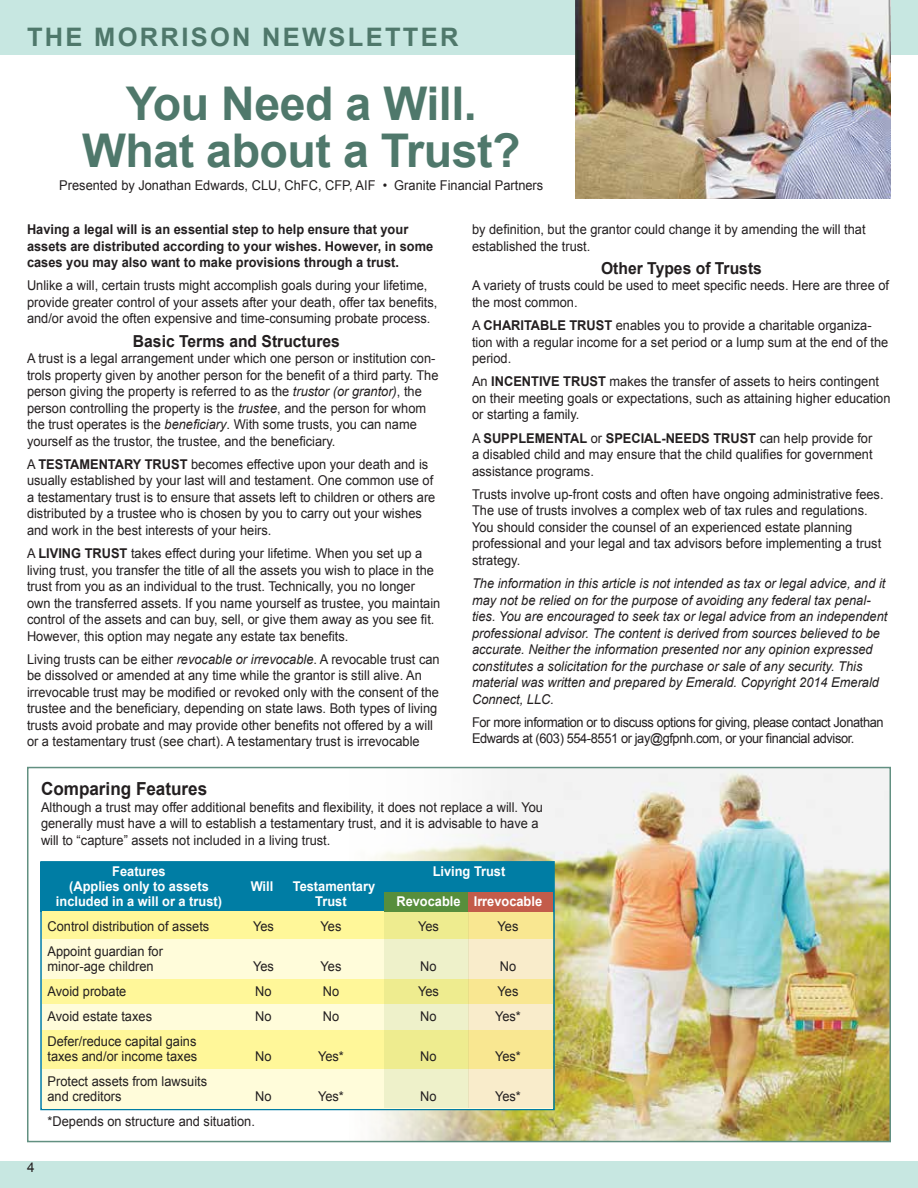
<style>
.page{position:relative;width:918px;height:1188px;background:#fff}
.page>*{position:absolute;margin:0;border:0;box-sizing:border-box;transform-origin:0 0}
.t1{font:700 46.5px/46.5px "Arial";letter-spacing:-.01em;color:#4f786b;text-align:center}
.t2{font:700 25.5px "Arial";letter-spacing:.09em;color:#4f786b}
.t3{font:700 18px "Arial";color:#231f20;scale:.95 1}
.t4{font:700 16.5px "Arial";color:#231f20;scale:.95 1}
.t5{font:13.5px/16.5px "Arial";color:#231f20;scale:.95 1}
.t6{font:italic 13.5px/16.5px "Arial";color:#231f20;scale:.95 1}
.t7{font:700 13.5px/16.5px "Arial";color:#231f20;scale:.95 1}
.t8{font:13.5px/16.5px "Arial";letter-spacing:-.03em;color:#231f20;scale:.95 1}
.t9{font:700 13.5px "Arial";color:#fff;scale:.95 1}
.t10{font:13.5px "Arial";color:#231f20}
.s1{font-style:italic}
.s2{font-weight:700}
</style>
<div class="page">
<img style="left:334px;top:770px;width:554px;height:369px">
<div style="left:27px;top:767px;width:864px;height:375px;border:2px solid #629081"></div>
<div style="left:0;top:1161px;width:918px;height:27px;background:#c7e7e1"></div>
<div style="left:0;top:0;width:918px;height:55px;background:#c7e7e1"></div>
<img style="left:576px;top:0;width:315px;height:199px">
<div style="left:40px;top:862px;width:514px;height:50px;background:#007da4"></div>
<div style="left:42px;top:912px;width:511px;height:28px;background:#fff799"></div>
<div style="left:42px;top:979px;width:511px;height:25px;background:#fff799"></div>
<div style="left:42px;top:1030px;width:511px;height:39px;background:#fff799"></div>
<div style="left:42px;top:1069px;width:511px;height:39px;background:#fffcda"></div>
<div style="left:42px;top:1004px;width:511px;height:26px;background:#fffcda"></div>
<div style="left:42px;top:940px;width:511px;height:39px;background:#fffcda"></div>
<svg style="left:469px;top:912px;width:84px;height:196px;fill:#f9eccb"></svg>
<svg style="left:384px;top:912px;width:85px;height:196px;background:#edeeae"></svg>
<div style="left:384px;top:892px;width:85px;height:20px;background:#578e3c"></div>
<div style="left:469px;top:892px;width:84px;height:20px;background:#c35c4a"></div>
<h2 class="t2" style="left:27px;top:20px;width:433px">THE MORRISON NEWSLETTER</h2>
<h1 class="t1" style="left:82px;top:82px;width:440px">You Need a Will.<br>What about a Trust?</h1>
<p class="t5" style="left:59px;top:177px;width:511px">Presented by Jonathan Edwards, CLU, ChFC, CFP, AIF • Granite Financial Partners</p>
<p class="t7" style="left:27px;top:222px;width:429px">Having a legal will is an essential step to help ensure that your assets are distributed according to your wishes. However, in some cases you may also want to make provisions through a trust.</p>
<p class="t5" style="left:27px;top:278px;width:433px">Unlike a will, certain trusts might accomplish goals during your lifetime, provide greater control of your assets after your death, offer tax benefits, and/or avoid the often expensive and time-consuming probate process.</p>
<p class="t4" style="left:133px;top:330px;width:219px">Basic Terms and Structures</p>
<p class="t5" style="left:27px;top:350px;width:435px">A trust is a legal arrangement under which one person or institution con&shy;trols property given by another person for the benefit of a third party. The person giving the property is referred to as the <span class="s1">trustor (or grantor)</span>, the person controlling the property is the <span class="s1">trustee</span>, and the person for whom the trust operates is the <span class="s1">beneficiary</span>. With some trusts, you can name yourself as the trustor, the trustee, and the beneficiary.</p>
<p class="t5" style="left:27px;top:456px;width:431px">A <span class="s2">TESTAMENTARY TRUST</span> becomes effective upon your death and is usually established by your last will and testament. One common use of a testamentary trust is to ensure that assets left to children or others are distributed by a trustee who is chosen by you to carry out your wishes and work in the best interests of your heirs.</p>
<p class="t5" style="left:27px;top:545px;width:437px">A <span class="s2">LIVING TRUST</span> takes effect during your lifetime. When you set up a living trust, you transfer the title of all the assets you wish to place in the trust from you as an individual to the trust. Technically, you no longer own the transferred assets. If you name yourself as trustee, you maintain control of the assets and can buy, sell, or give them away as you see fit.<br>However, this option may negate any estate tax benefits.</p>
<p class="t5" style="left:27px;top:651px;width:436px">Living trusts can be either <span class="s1">revocable or irrevocable</span>. A revocable trust can be dissolved or amended at any time while the grantor is still alive. An irrevocable trust may be modified or revoked only with the consent of the trustee and the beneficiary, depending on state laws. Both types of living trusts avoid probate and may provide other benefits not offered by a will or a testamentary trust (see chart). A testamentary trust is irrevocable</p>
<p class="t5" style="left:472px;top:221px;width:416px">by definition, but the grantor could change it by amending the will that established the trust.</p>
<p class="t4" style="left:601px;top:257px;width:171px">Other Types of Trusts</p>
<p class="t5" style="left:472px;top:278px;width:440px">A variety of trusts could be used to meet specific needs. Here are three of the most common.</p>
<p class="t5" style="left:472px;top:317px;width:440px">A <span class="s2">CHARITABLE TRUST</span> enables you to provide a charitable organiza&shy;tion with a regular income for a set period or a lump sum at the end of the period.</p>
<p class="t5" style="left:472px;top:374px;width:442px">An <span class="s2">INCENTIVE TRUST</span> makes the transfer of assets to heirs contingent on their meeting goals or expectations, such as attaining higher education or starting a family.</p>
<p class="t5" style="left:472px;top:430px;width:423px;text-align:justify">A <span class="s2">SUPPLEMENTAL</span> or <span class="s2">SPECIAL-NEEDS TRUST</span> can help provide for a disabled child and may ensure that the child qualifies for government assistance programs.</p>
<p class="t5" style="left:472px;top:486px;width:435px">Trusts involve up-front costs and often have ongoing administrative fees.<br>The use of trusts involves a complex web of tax rules and regulations.<br>You should consider the counsel of an experienced estate planning professional and your legal and tax advisors before implementing a trust strategy.</p>
<p class="t6" style="left:472px;top:575px;width:439px">The information in this article is not intended as tax or legal advice, and it may not be relied on for the purpose of avoiding any federal tax penal&shy;ties. You are encouraged to seek tax or legal advice from an independent professional advisor. The content is derived from sources believed to be accurate. Neither the information presented nor any opinion expressed constitutes a solicitation for the purchase or sale of any security. This material was written and prepared by Emerald. Copyright 2014 Emerald Connect, LLC.</p>
<p class="t8" style="left:472px;top:714px;width:435px">For more information or to discuss options for giving, please contact Jonathan<br>Edwards at (603) 554-8551 or jay@gfpnh.com, or your financial advisor.</p>
<h3 class="t3" style="left:41px;top:777px;width:177px">Comparing Features</h3>
<p class="t5" style="left:41px;top:799px;width:530px">Although a trust may offer additional benefits and flexibility, it does not replace a will. You generally must have a will to establish a testamentary trust, and it is advisable to have a will to “capture” assets not included in a living trust.</p>
<p class="t9" style="left:112px;top:862px;width:58px">Features</p>
<p class="t9" style="left:433px;top:862px;width:78px">Living Trust</p>
<p class="t9" style="left:69px;top:877px;width:149px">(Applies only to assets</p>
<p class="t9" style="left:251px;top:877px;width:25px">Will</p>
<p class="t9" style="left:293px;top:877px;width:88px">Testamentary</p>
<p class="t9" style="left:56px;top:892px;width:176px">included in a will or a trust)</p>
<p class="t9" style="left:315px;top:892px;width:35px">Trust</p>
<p class="t9" style="left:396px;top:892px;width:155px">Revocable Irrevocable</p>
<p class="t5" style="left:48px;top:918px;width:172px">Control distribution of assets</p>
<p class="t5" style="left:253px;top:918px;width:24px">Yes</p>
<p class="t5" style="left:321px;top:918px;width:24px">Yes</p>
<p class="t5" style="left:418px;top:918px;width:24px">Yes</p>
<p class="t5" style="left:498px;top:918px;width:24px">Yes</p>
<p class="t5" style="left:48px;top:944px;width:123px;line-height:15px">Appoint guardian for minor-age children</p>
<p class="t5" style="left:253px;top:958px;width:24px">Yes</p>
<p class="t5" style="left:321px;top:958px;width:24px">Yes</p>
<p class="t5" style="left:420px;top:958px;width:19px">No</p>
<p class="t5" style="left:500px;top:958px;width:19px">No</p>
<p class="t5" style="left:48px;top:983px;width:85px">Avoid probate</p>
<p class="t5" style="left:255px;top:983px;width:19px">No</p>
<p class="t5" style="left:323px;top:983px;width:19px">No</p>
<p class="t5" style="left:418px;top:983px;width:24px">Yes</p>
<p class="t5" style="left:498px;top:983px;width:24px">Yes</p>
<p class="t5" style="left:48px;top:1008px;width:112px">Avoid estate taxes</p>
<p class="t5" style="left:255px;top:1008px;width:19px">No</p>
<p class="t5" style="left:323px;top:1008px;width:19px">No</p>
<p class="t5" style="left:420px;top:1008px;width:19px">No</p>
<p class="t5" style="left:495px;top:1008px;width:29px">Yes*</p>
<p class="t5" style="left:48px;top:1034px;width:159px;line-height:15px">Defer/reduce capital gains taxes and/or income taxes</p>
<p class="t5" style="left:255px;top:1048px;width:19px">No</p>
<p class="t5" style="left:318px;top:1048px;width:29px">Yes*</p>
<p class="t5" style="left:420px;top:1048px;width:19px">No</p>
<p class="t5" style="left:495px;top:1048px;width:29px">Yes*</p>
<p class="t5" style="left:48px;top:1074px;width:170px;line-height:15px">Protect assets from lawsuits and creditors</p>
<p class="t5" style="left:255px;top:1088px;width:19px">No</p>
<p class="t5" style="left:318px;top:1088px;width:29px">Yes*</p>
<p class="t5" style="left:420px;top:1088px;width:19px">No</p>
<p class="t5" style="left:495px;top:1088px;width:29px">Yes*</p>
<p class="t10" style="left:27px;top:1159px;width:9px">4</p>
<p class="t5" style="left:48px;top:1113px;width:220px">*Depends on structure and situation.</p>
</div>
